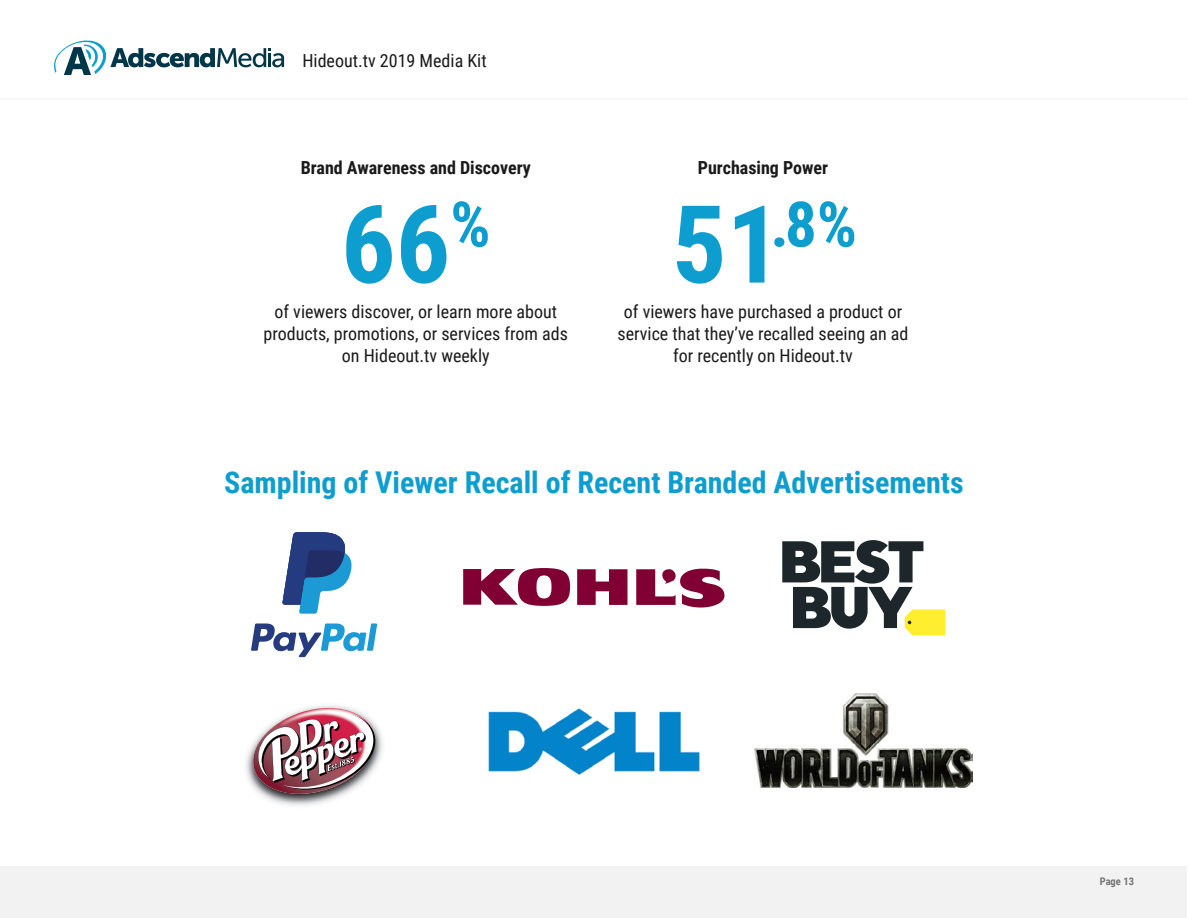
<style>
.page{position:relative;width:1188px;height:918px;background:#fff}
.page>*{position:absolute;margin:0;border:0;box-sizing:border-box;transform-origin:0 0}
.t1{font:700 108px "Roboto Condensed";color:#0d9ecf}
.t2{font:700 63px "Roboto Condensed";color:#0d9ecf}
.t3{font:700 30px "Roboto Condensed";color:#0d9ecf}
.t4{font:18px/21.6px "Roboto Condensed";color:#1a1a1a;text-align:center}
.t5{font:700 18px "Roboto Condensed";color:#1a1a1a}
.t6{font:700 10.5px "Roboto Condensed";color:#757575}
.s1{font-size:108px}
</style>
<div class="page">
<svg style="left:54px;top:40px;width:230px;height:35px"></svg>
<hr style="left:0;top:98px;width:1188px;height:2px;background:#f2f2f2">
<div style="left:1px;top:866px;width:1186px;height:51px;background:#f2f2f2"></div>
<img style="left:246px;top:705px;width:137px;height:101px">
<img style="left:252px;top:708px;width:124px;height:86px">
<img style="left:256px;top:713px;width:124px;height:78px">
<svg style="left:251px;top:624px;width:126px;height:33px"></svg>
<svg style="left:282px;top:532px;width:70px;height:82px"></svg>
<svg style="left:463px;top:568px;width:107px;height:38px"></svg>
<svg style="left:577px;top:569px;width:51px;height:36px"></svg>
<svg style="left:636px;top:568px;width:88px;height:40px"></svg>
<svg style="left:782px;top:540px;width:163px;height:95px"></svg>
<img style="left:488px;top:708px;width:212px;height:67px">
<img style="left:755px;top:694px;width:218px;height:93px">
<p class="t4" style="left:302px;top:50px;width:186px">Hideout.tv 2019 Media Kit</p>
<p class="t5" style="left:301px;top:155px;width:232px">Brand Awareness and Discovery</p>
<p class="t5" style="left:698px;top:155px;width:132px">Purchasing Power</p>
<h1 class="t1" style="left:341px;top:169px;width:151px">66<sup>%</sup></h1>
<h2 class="t2" style="left:672px;top:180px;width:187px"><span class="s1">51</span>.8%</h2>
<p class="t4" style="left:264px;top:301px;width:306px">of viewers discover, or learn more about products, promotions, or services from ads on Hideout.tv weekly</p>
<p class="t4" style="left:618px;top:301px;width:292px">of viewers have purchased a product or service that they’ve recalled seeing an ad for recently on Hideout.tv</p>
<h3 class="t3" style="left:224px;top:462px;width:741px">Sampling of Viewer Recall of Recent Branded Advertisements</h3>
<p class="t6" style="left:1100px;top:874px;width:36px">Page 13</p>
</div>
